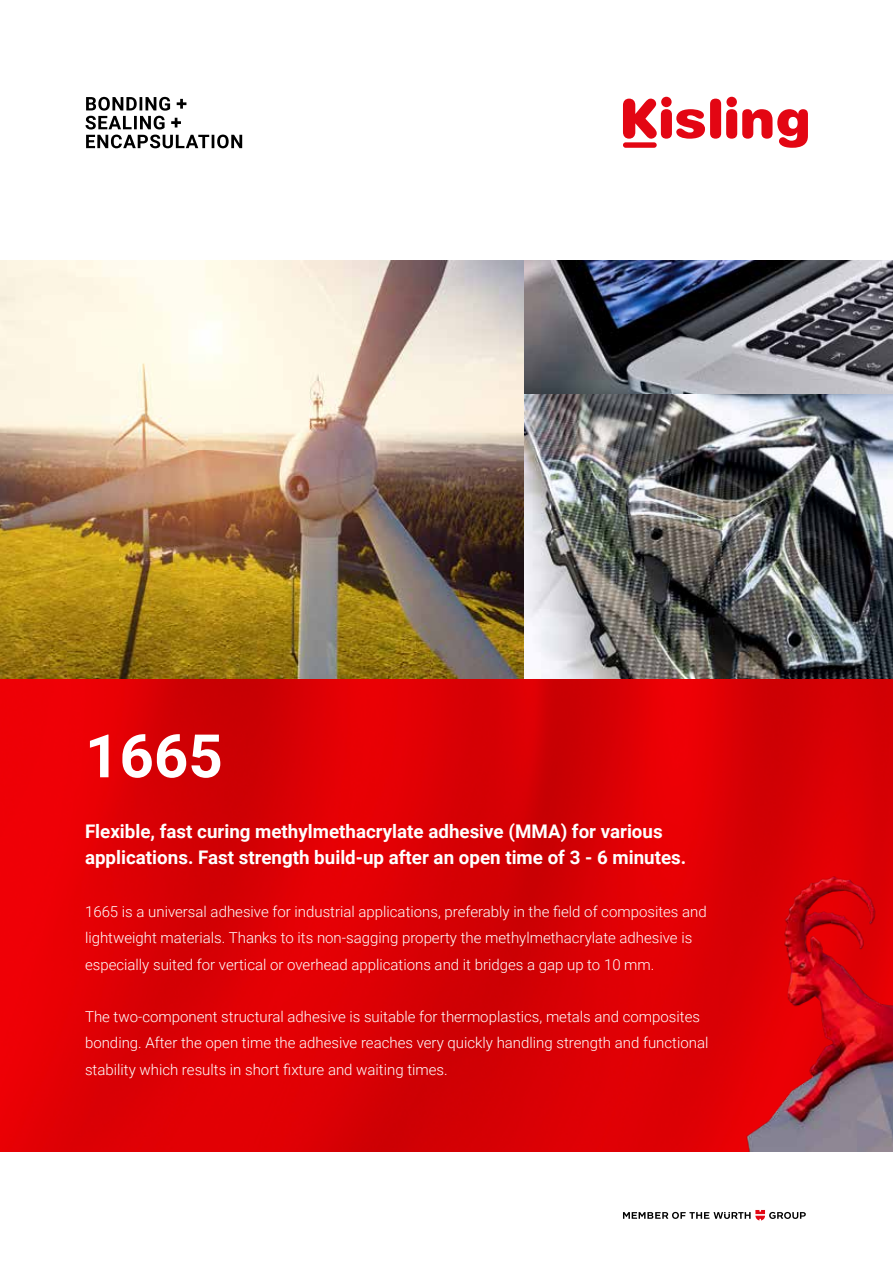
<style>
.page{position:relative;width:893px;height:1263px;background:#fff}
.page>*{position:absolute;margin:0;border:0;box-sizing:border-box;transform-origin:0 0}
.t1{font:700 60px "Roboto";color:#fff}
.t2{font:700 18.75px/26.2px "Roboto";color:#fff}
.t3{font:300 15px/26.2px "Roboto";color:#fff}
</style>
<div class="page">
<img style="left:0;top:679px;width:893px;height:472px">
<svg style="left:623px;top:97px;width:185px;height:51px"></svg>
<img style="left:0;top:260px;width:893px;height:419px">
<svg style="left:623px;top:1210px;width:183px;height:10px"></svg>
<svg style="left:86px;top:97px;width:156px;height:51px"></svg>
<img style="left:685px;top:854px;width:208px;height:297px">
<h1 class="t1" style="left:85px;top:714px;width:139px">1665</h1>
<p class="t2" style="left:85px;top:818px;width:603px">Flexible, fast curing methylmethacrylate adhesive (MMA) for various applications. Fast strength build-up after an open time of 3 - 6 minutes.</p>
<p class="t3" style="left:85px;top:898px;width:623px">1665 is a universal adhesive for industrial applications, preferably in the field of composites and lightweight materials. Thanks to its non-sagging property the methylmethacrylate adhesive is especially suited for vertical or overhead applications and it bridges a gap up to 10 mm.</p>
<p class="t3" style="left:85px;top:1003px;width:625px">The two-component structural adhesive is suitable for thermoplastics, metals and composites bonding. After the open time the adhesive reaches very quickly handling strength and functional stability which results in short fixture and waiting times.</p>
</div>
